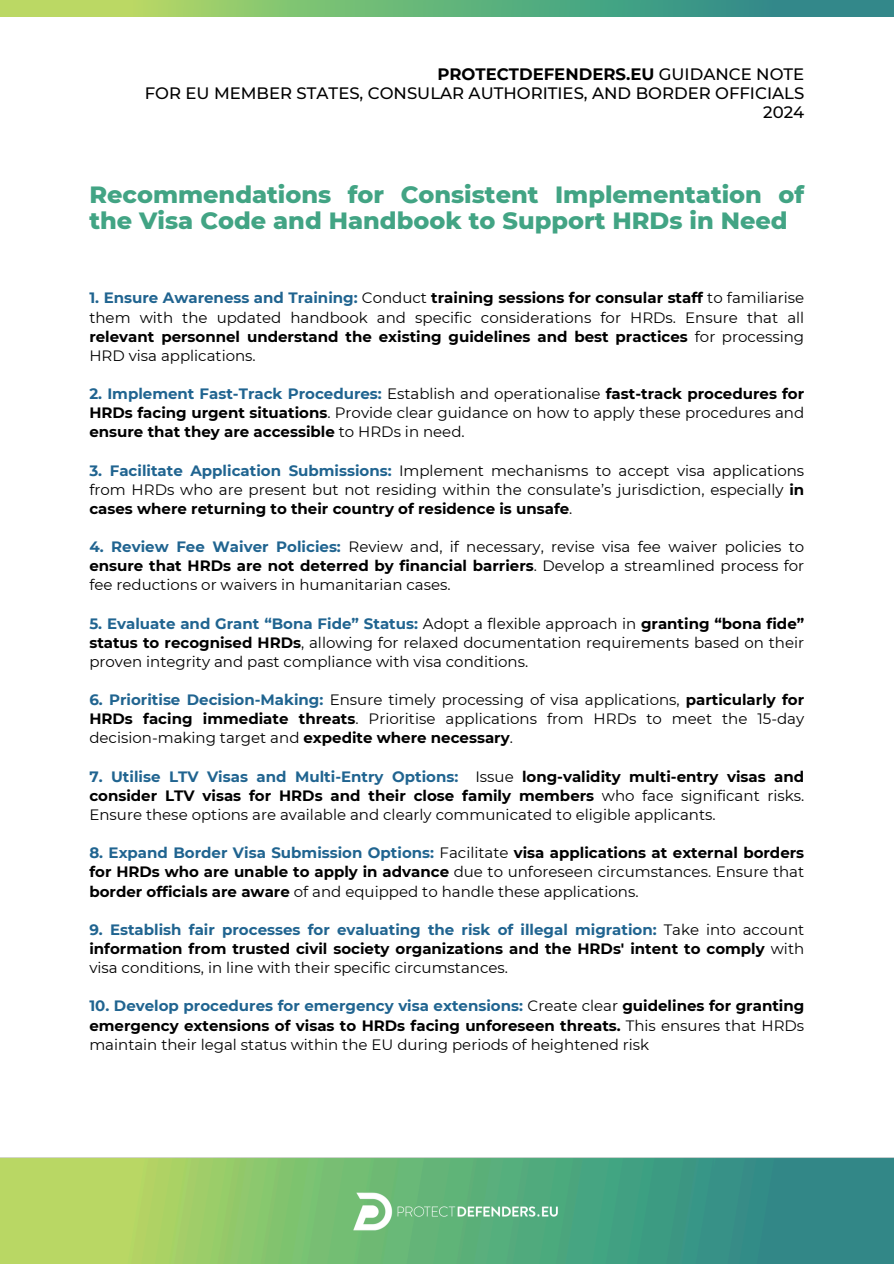
<style>
.page{position:relative;width:894px;height:1264px;background:#fff}
.page>*{position:absolute;margin:0;border:0;box-sizing:border-box;transform-origin:0 0}
.t1{font:800 24px/25.8px "Montserrat";color:#42a484}
.t2{font:500 16.5px/19.2px "Montserrat";color:#000;text-align:right}
.t3{font:15px/19.2px "Montserrat";color:#000;text-align:justify}
.t4{font:700 15px/19.2px "Montserrat";color:#000;text-align:justify}
.s1{font-weight:700}
.s2{font-weight:700;color:#206490}
.s3{color:#206490}
.s4{font-weight:400}
</style>
<div class="page">
<svg style="left:0;top:0;width:893px;height:17px;background:#6cb278"></svg>
<img style="left:0;top:1157px;width:893px;height:106px">
<p class="t2" style="left:145px;top:64px;width:660px"><span class="s1">PROTECTDEFENDERS.EU</span> GUIDANCE NOTE<br>FOR EU MEMBER STATES, CONSULAR AUTHORITIES, AND BORDER OFFICIALS<br>2024</p>
<p class="t1" style="left:89px;top:181px;width:716px">Recommendations for Consistent Implementation of the Visa Code and Handbook to Support HRDs in Need</p>
<p class="t3" style="left:89px;top:288px;width:716px"><span class="s2">1. Ensure Awareness and Training:</span> Conduct <span class="s1">training sessions for consular staff</span> to familiarise them with the updated handbook and specific considerations for HRDs. Ensure that all <span class="s1">relevant personnel understand the existing guidelines and best practices</span> for processing HRD visa applications.</p>
<h2 class="t3" style="left:89px;top:384px;width:716px"><span class="s2">2. Implement Fast-Track Procedures:</span> Establish and operationalise <span class="s1">fast-track procedures for HRDs facing urgent situations</span>. Provide clear guidance on how to apply these procedures and <span class="s1">ensure that they are accessible</span> to HRDs in need.</h2>
<h1 class="t3" style="left:89px;top:460px;width:716px"><span class="s2">3. Facilitate Application Submissions:</span> Implement mechanisms to accept visa applications from HRDs who are present but not residing within the consulate’s jurisdiction, especially <span class="s1">in cases where returning to their country of residence is unsafe</span>.</h1>
<p class="t3" style="left:89px;top:537px;width:716px"><span class="s2">4. Review Fee Waiver Policies:</span> Review and, if necessary, revise visa fee waiver policies to <span class="s1">ensure that HRDs are not deterred by financial barriers</span>. Develop a streamlined process for fee reductions or waivers in humanitarian cases.</p>
<p class="t3" style="left:89px;top:613px;width:716px"><span class="s2">5. Evaluate and Grant “Bona Fide” Status:</span> Adopt a flexible approach in <span class="s1">granting “bona fide” status to recognised HRDs</span>, allowing for relaxed documentation requirements based on their proven integrity and past compliance with visa conditions.</p>
<p class="t3" style="left:89px;top:690px;width:716px"><span class="s2">6. Prioritise Decision-Making:</span> Ensure timely processing of visa applications, <span class="s1">particularly for HRDs facing immediate threats</span>. Prioritise applications from HRDs to meet the 15-day decision-making target and <span class="s1">expedite where necessary</span>.</p>
<p class="t3" style="left:89px;top:766px;width:716px"><span class="s2">7. Utilise LTV Visas and Multi-Entry Options:</span> Issue <span class="s1">long-validity multi-entry visas and consider LTV visas for HRDs and their close family members</span> who face significant risks.<br>Ensure these options are available and clearly communicated to eligible applicants.</p>
<p class="t4" style="left:89px;top:843px;width:716px"><span class="s3">8. Expand Border Visa Submission Options:</span> <span class="s4">Facilitate</span> visa applications at external borders for HRDs who are unable to apply in advance <span class="s4">due to unforeseen circumstances. Ensure that </span>border officials are aware <span class="s4">of and equipped to handle these applications.</span></p>
<p class="t4" style="left:89px;top:919px;width:716px"><span class="s3">9. Establish fair processes for evaluating the risk of illegal migration:</span> <span class="s4">Take into account </span>information from trusted civil society organizations and the HRDs' intent to comply <span class="s4">with visa conditions, in line with their specific circumstances.</span></p>
<p class="t3" style="left:89px;top:996px;width:716px"><span class="s2">10. Develop procedures for emergency visa extensions:</span> Create clear <span class="s1">guidelines for granting emergency extensions of visas to HRDs facing unforeseen threats.</span> This ensures that HRDs maintain their legal status within the EU during periods of heightened risk</p>
</div>
